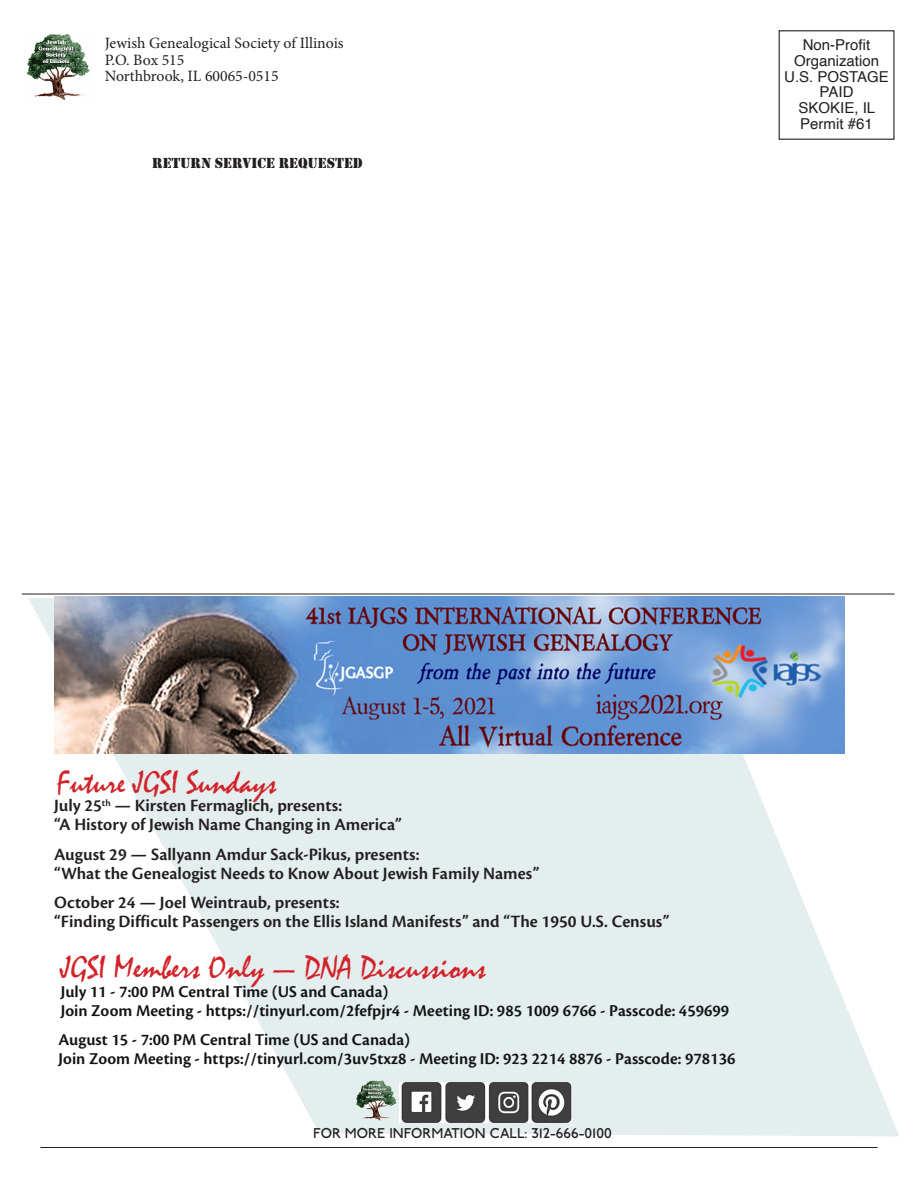
<style>
.page{position:relative;width:918px;height:1188px;background:#fff}
.page>*{position:absolute;margin:0;border:0;box-sizing:border-box;transform-origin:0 0}
.t1{font:33px "Mistral";color:#d1232a}
.t2{font:600 18px/18.8px "Cronos Pro";color:#231f20}
.t3{font:600 17.25px/18.8px "Cronos Pro";color:#131313}
.t4{font:15.75px/16.5px "Minion Pro";color:#231f20}
.t5{font:15px/15.8px "Helvetica";color:#231f20;text-align:center}
.t6{font:15px "P22 Johnston Underground";color:#231f20}
.t7{font:15px "Stencil";color:#231f20}
</style>
<div class="page">
<div style="left:779px;top:30px;width:116px;height:110px;border:1px solid #231f20"></div>
<img style="left:27px;top:34px;width:63px;height:66px">
<hr style="left:40px;top:1147px;width:838px;height:1px;background:#231f20">
<hr style="left:22px;top:594px;width:873px;height:1px;background:#231f20">
<svg style="left:28px;top:598px;width:871px;height:538px;fill:#e4eeee"></svg>
<img style="left:399px;top:1083px;width:173px;height:40px">
<img style="left:355px;top:1080px;width:42px;height:40px">
<img style="left:54px;top:596px;width:791px;height:158px">
<p class="t4" style="left:105px;top:35px;width:240px">Jewish Genealogical Society of Illinois<br>P.O. Box 515<br>Northbrook, IL 60065-0515</p>
<p class="t7" style="left:152px;top:154px;width:212px">RETURN SERVICE REQUESTED</p>
<p class="t5" style="left:784px;top:37px;width:106px">Non-Profit<br>Organization<br>U.S. POSTAGE<br>PAID<br>SKOKIE, IL<br>Permit #61</p>
<p class="t1" style="left:57px;top:764px;width:221px">Future JGSI Sundays</p>
<p class="t2" style="left:54px;top:797px;width:349px">July 25<sup>th</sup> — Kirsten Fermaglich, presents:<br>“A History of Jewish Name Changing in America”</p>
<p class="t2" style="left:54px;top:845px;width:487px">August 29 — Sallyann Amdur Sack-Pikus, presents:<br>“What the Genealogist Needs to Know About Jewish Family Names”</p>
<p class="t2" style="left:54px;top:893px;width:617px">October 24 — Joel Weintraub, presents:<br>“Finding Difficult Passengers on the Ellis Island Manifests” and “The 1950 U.S. Census”</p>
<p class="t1" style="left:61px;top:950px;width:427px">JGSI Members Only — DNA Discussions</p>
<p class="t3" style="left:61px;top:983px;width:670px">July 11 - 7:00 PM Central Time (US and Canada)<br>Join Zoom Meeting - https://tinyurl.com/2fefpjr4 - Meeting ID: 985 1009 6766 - Passcode: 459699</p>
<p class="t3" style="left:58px;top:1031px;width:678px">August 15 - 7:00 PM Central Time (US and Canada)<br>Join Zoom Meeting - https://tinyurl.com/3uv5txz8 - Meeting ID: 923 2214 8876 - Passcode: 978136</p>
<p class="t6" style="left:313px;top:1124px;width:300px">FOR MORE INFORMATION CALL: 312-666-0100</p>
</div>
